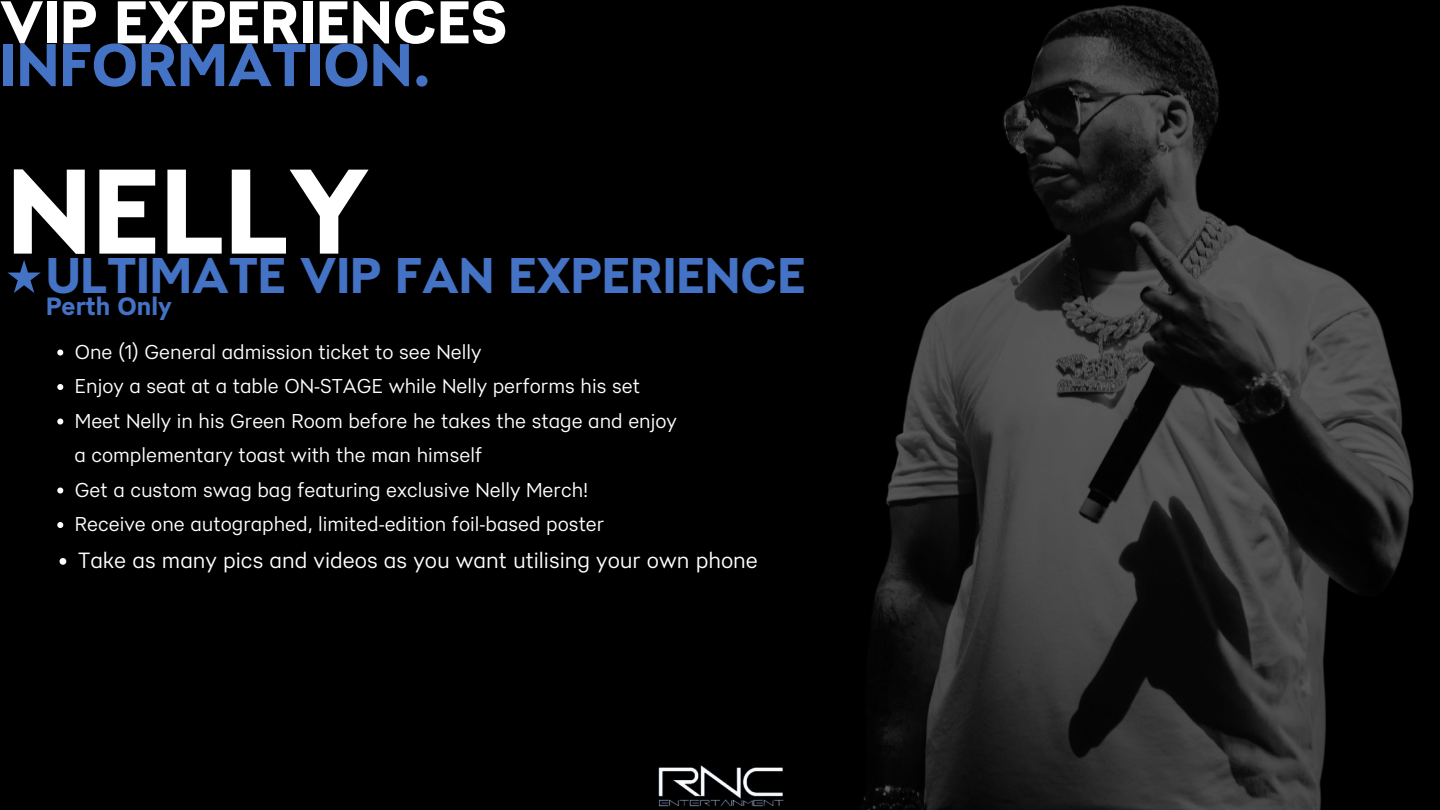
<style>
.page{position:relative;width:1440px;height:810px;background:#000}
.page>*{position:absolute;margin:0;border:0;box-sizing:border-box;transform-origin:0 0}
.t1{font:800 120px "Live Nation";color:#fff}
.t2{font:800 60px/42.8px "Live Nation";color:#fff}
.t3{font:800 50px "Live Nation";color:#4472c4}
.t4{font:800 25px "Live Nation";color:#4472c4}
.t5{font:22px "Live Nation";color:#fff}
.t6{font:20px "Live Nation";color:#fff}
.s1{color:#4472c4}
</style>
<div class="page">
<svg style="left:7px;top:260px;width:34px;height:33px"></svg>
<img style="left:863px;top:5px;width:551px;height:805px">
<img style="left:658px;top:765px;width:126px;height:42px">
<svg style="left:57px;top:350px;width:6px;height:6px"></svg>
<svg style="left:57px;top:384px;width:6px;height:6px"></svg>
<svg style="left:57px;top:419px;width:6px;height:6px"></svg>
<svg style="left:57px;top:488px;width:6px;height:6px"></svg>
<svg style="left:57px;top:522px;width:6px;height:6px"></svg>
<svg style="left:60px;top:558px;width:6px;height:7px"></svg>
<h1 class="t2" style="left:0;top:2px;width:509px">VIP EXPERIENCES<br><span class="s1">INFORMATION.</span></h1>
<p class="t1" style="left:7px;top:141px;width:364px">NELLY</p>
<h2 class="t3" style="left:46px;top:246px;width:761px">ULTIMATE VIP FAN EXPERIENCE</h2>
<p class="t4" style="left:46px;top:291px;width:127px">Perth Only</p>
<h3 class="t6" style="left:75px;top:340px;width:408px">One (1) General admission ticket to see Nelly</h3>
<h4 class="t6" style="left:75px;top:374px;width:567px">Enjoy a seat at a table ON-STAGE while Nelly performs his set</h4>
<p class="t6" style="left:75px;top:409px;width:604px">Meet Nelly in his Green Room before he takes the stage and enjoy</p>
<p class="t6" style="left:74px;top:443px;width:409px">a complementary toast with the man himself</p>
<p class="t6" style="left:75px;top:478px;width:515px">Get a custom swag bag featuring exclusive Nelly Merch!</p>
<p class="t6" style="left:75px;top:512px;width:531px">Receive one autographed, limited-edition foil-based poster</p>
<p class="t5" style="left:78px;top:547px;width:681px">Take as many pics and videos as you want utilising your own phone</p>
</div>
